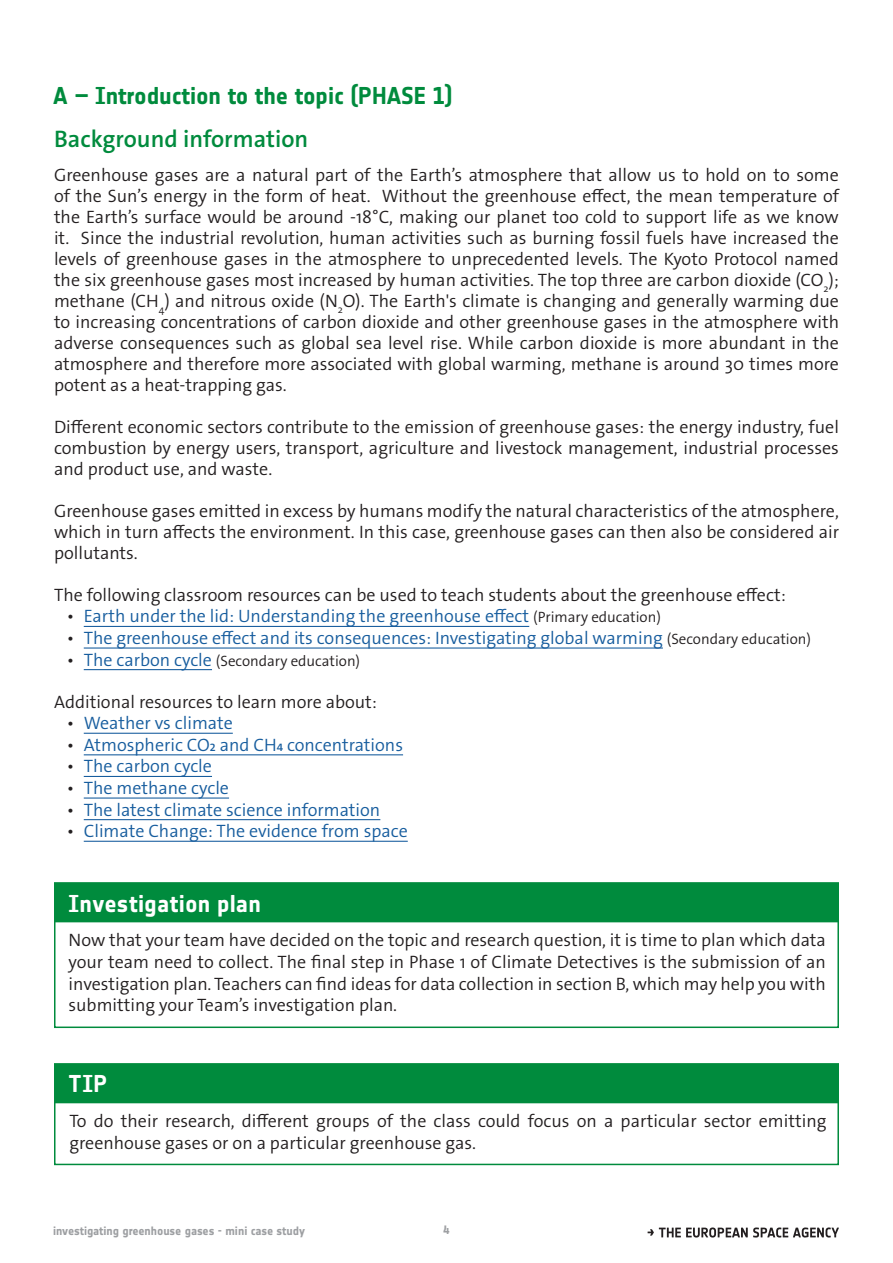
<style>
.page{position:relative;width:893px;height:1263px;background:#fff}
.page>*{position:absolute;margin:0;border:0;box-sizing:border-box;transform-origin:0 0}
.Activity_title{font:700 24px "Notes Esa";letter-spacing:-.005em;color:#008b3d}
.Sub-title{font:600 24px "The Sans Os F";color:#008b3d}
.t1{font:700 24px "Notes Esa";letter-spacing:.005em;color:#fff}
.Text{font:300 18px/21px "The Sans Os F";color:#231f20;text-align:justify}
.t2{font:300 18px "The Sans Os F";color:#175d9e}
.t3{font:300 15px "The Sans Os F";color:#231f20}
.t4{font:700 12px "Notes Esa";letter-spacing:-.01em;color:#9d9fa2}
.t5{font:12px "Notes Style Bold Tf";color:#9d9fa2}
.s1{color:#231f20}
.s2{font-size:15px;color:#231f20}
.s3{font-size:18px}
.s4{font-size:18px;color:#175d9e}
</style>
<div class="page">
<svg style="left:648px;top:1227px;width:191px;height:10px"></svg>
<hr style="left:84px;top:626px;width:445px;height:1px;background:#175d9e">
<hr style="left:84px;top:647px;width:579px;height:1px;background:#175d9e">
<hr style="left:84px;top:669px;width:128px;height:1px;background:#175d9e">
<hr style="left:84px;top:733px;width:149px;height:1px;background:#175d9e">
<hr style="left:84px;top:754px;width:319px;height:1px;background:#175d9e">
<hr style="left:84px;top:776px;width:128px;height:1px;background:#175d9e">
<hr style="left:84px;top:797px;width:145px;height:1px;background:#175d9e">
<hr style="left:84px;top:819px;width:296px;height:1px;background:#175d9e">
<hr style="left:84px;top:841px;width:324px;height:1px;background:#175d9e">
<div style="left:54px;top:882px;width:785px;height:146px;border:2px solid #008b3d"></div>
<div style="left:54px;top:882px;width:785px;height:40px;background:#008b3d;border:2px solid #008b3d"></div>
<div style="left:54px;top:1063px;width:785px;height:102px;border:2px solid #008b3d"></div>
<div style="left:54px;top:1063px;width:785px;height:40px;background:#008b3d;border:2px solid #008b3d"></div>
<p class="Activity_title" style="left:53px;top:82px;width:401px">A – Introduction to the topic (PHASE 1)</p>
<p class="Sub-title" style="left:54px;top:123px;width:256px">Background information</p>
<p class="Text" style="left:54px;top:164px;width:787px">Greenhouse gases are a natural part of the Earth’s atmosphere that allow us to hold on to some of the Sun’s energy in the form of heat. Without the greenhouse effect, the mean temperature of the Earth’s surface would be around -18°C, making our planet too cold to support life as we know it. Since the industrial revolution, human activities such as burning fossil fuels have increased the levels of greenhouse gases in the atmosphere to unprecedented levels. The Kyoto Protocol named the six greenhouse gases most increased by human activities. The top three are carbon dioxide (CO<sub>2</sub>); methane (CH<sub>4</sub>) and nitrous oxide (N<sub>2</sub>O). The Earth's climate is changing and generally warming due to increasing concentrations of carbon dioxide and other greenhouse gases in the atmosphere with adverse consequences such as global sea level rise. While carbon dioxide is more abundant in the atmosphere and therefore more associated with global warming, methane is around 30 times more potent as a heat-trapping gas.</p>
<p class="Text" style="left:54px;top:416px;width:786px">Different economic sectors contribute to the emission of greenhouse gases: the energy industry, fuel combustion by energy users, transport, agriculture and livestock management, industrial processes and product use, and waste.</p>
<p class="Text" style="left:54px;top:500px;width:786px">Greenhouse gases emitted in excess by humans modify the natural characteristics of the atmosphere, which in turn affects the environment. In this case, greenhouse gases can then also be considered air pollutants.</p>
<p class="Text" style="left:54px;top:584px;width:733px">The following classroom resources can be used to teach students about the greenhouse effect:</p>
<p class="t2" style="left:67px;top:605px;width:596px"><span class="s1">•</span> Earth under the lid: Understanding the greenhouse effect <span class="s2">(Primary education)</span></p>
<p class="t2" style="left:67px;top:626px;width:746px"><span class="s1">•</span> The greenhouse effect and its consequences: Investigating global warming <span class="s2">(Secondary education)</span></p>
<p class="t3" style="left:67px;top:651px;width:295px"><span class="s3">•</span> <span class="s4">The carbon cycle</span> (Secondary education)</p>
<p class="Text" style="left:54px;top:691px;width:324px">Additional resources to learn more about:</p>
<p class="t2" style="left:67px;top:712px;width:168px"><span class="s1">•</span> Weather vs climate</p>
<p class="t2" style="left:67px;top:733px;width:338px"><span class="s1">•</span> Atmospheric CO₂ and CH₄ concentrations</p>
<p class="t2" style="left:67px;top:755px;width:147px"><span class="s1">•</span> The carbon cycle</p>
<p class="t2" style="left:67px;top:776px;width:164px"><span class="s1">•</span> The methane cycle</p>
<p class="t2" style="left:67px;top:798px;width:315px"><span class="s1">•</span> The latest climate science information</p>
<p class="t2" style="left:67px;top:820px;width:342px"><span class="s1">•</span> Climate Change: The evidence from space</p>
<p class="t1" style="left:69px;top:889px;width:194px">Investigation plan</p>
<p class="Text" style="left:69px;top:929px;width:759px;line-height:21.6px">Now that your team have decided on the topic and research question, it is time to plan which data your team need to collect. The final step in Phase 1 of Climate Detectives is the submission of an investigation plan. Teachers can find ideas for data collection in section B, which may help you with submitting your Team’s investigation plan.</p>
<p class="t1" style="left:69px;top:1070px;width:40px">TIP</p>
<p class="Text" style="left:69px;top:1110px;width:758px;line-height:21.6px">To do their research, different groups of the class could focus on a particular sector emitting greenhouse gases or on a particular greenhouse gas.</p>
<p class="t4" style="left:53px;top:1224px;width:253px">investigating greenhouse gases - mini case study</p>
<p class="t5" style="left:443px;top:1223px;width:7px">4</p>
</div>
